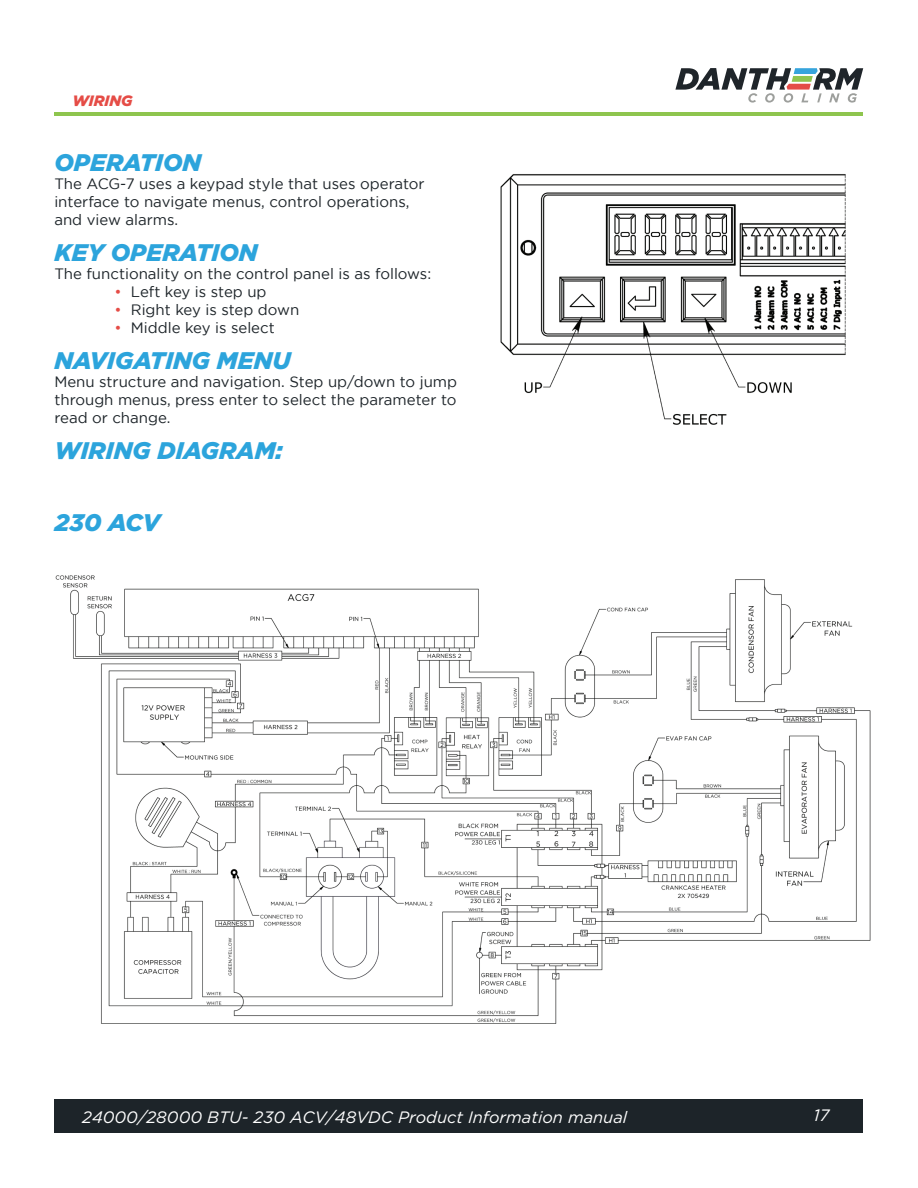
<style>
.page{position:relative;width:918px;height:1188px;background:#fff}
.page>*{position:absolute;margin:0;border:0;box-sizing:border-box;transform-origin:0 0}
.t1{font:italic 900 24px "Gotham";color:#2ca4dc}
.t2{font:italic 16.5px "Gotham";color:#fff}
.t3{font:15px/18px "Gotham";color:#1d2429}
.t4{font:italic 900 15px "Gotham";color:#e54c46}
.s1{color:#e54c46}
</style>
<div class="page">
<img style="left:55px;top:575px;width:816px;height:449px">
<div style="left:55px;top:1099px;width:808px;height:33px;background:#1d2429"></div>
<svg style="left:675px;top:68px;width:188px;height:35px"></svg>
<img style="left:500px;top:174px;width:346px;height:251px">
<hr style="left:55px;top:113px;width:808px;height:3px;background:#8ec54e">
<p class="t4" style="left:72px;top:90px;width:62px">WIRING</p>
<h1 class="t1" style="left:54px;top:146px;width:148px">OPERATION</h1>
<p class="t3" style="left:54px;top:175px;width:372px">The ACG-7 uses a keypad style that uses operator interface to navigate menus, control operations, and view alarms.</p>
<h1 class="t1" style="left:54px;top:236px;width:205px">KEY OPERATION</h1>
<p class="t3" style="left:54px;top:265px;width:378px">The functionality on the control panel is as follows:</p>
<p class="t3" style="left:114px;top:283px;width:154px"><span class="s1">•</span> Left key is step up</p>
<p class="t3" style="left:114px;top:301px;width:186px"><span class="s1">•</span> Right key is step down</p>
<p class="t3" style="left:114px;top:319px;width:162px"><span class="s1">•</span> Middle key is select</p>
<h1 class="t1" style="left:54px;top:344px;width:238px">NAVIGATING MENU</h1>
<p class="t3" style="left:54px;top:373px;width:404px;text-align:justify">Menu structure and navigation. Step up/down to jump through menus, press enter to select the parameter to read or change.</p>
<h1 class="t1" style="left:54px;top:434px;width:230px">WIRING DIAGRAM:</h1>
<h1 class="t1" style="left:54px;top:506px;width:107px">230 ACV</h1>
<p class="t2" style="left:82px;top:1106px;width:547px">24000/28000 BTU- 230 ACV/48VDC Product Information manual</p>
<p class="t2" style="left:814px;top:1105px;width:17px">17</p>
</div>
